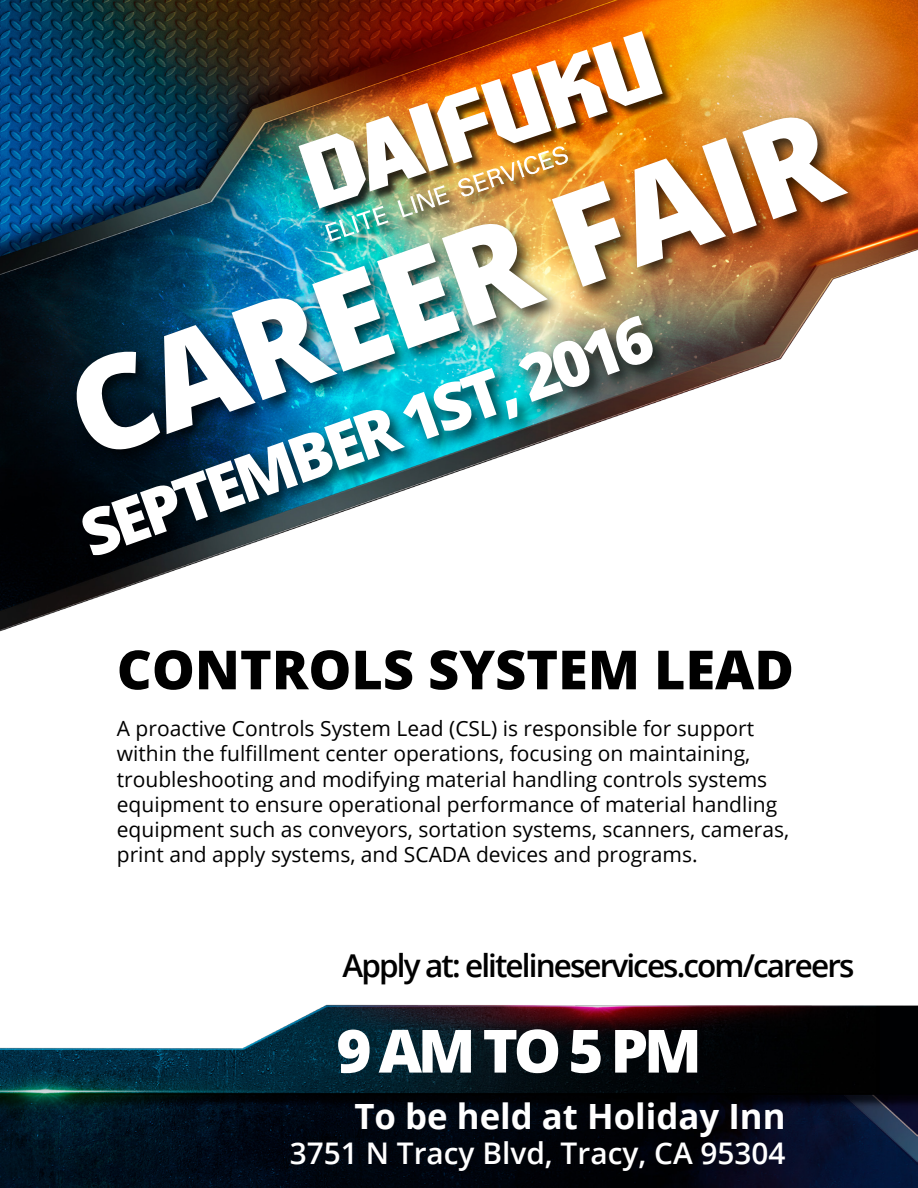
<style>
.page{position:relative;width:918px;height:1188px;background:#fff}
.page>*{position:absolute;margin:0;border:0;box-sizing:border-box;transform-origin:0 0}
.t1{font:800 130.05px "Open Sans";color:#fff}
.t2{font:800 63.75px "Open Sans";color:#fff}
.t3{font:800 59.7px "Open Sans";color:#fff}
.t4{font:800 54px "Open Sans";color:#000}
.t5{font:700 34.8px "Open Sans";color:#fff}
.t6{font:600 31.5px "Open Sans";letter-spacing:-.06em;color:#000}
.t7{font:600 29.85px "Open Sans";color:#fff}
.t8{font:21px/25.2px "Open Sans";color:#000}
</style>
<div class="page">
<img style="left:0;top:0;width:918px;height:1188px">
<div style="left:71px;top:112px;width:794px;height:462px;background:#000;opacity:.75"></div>
<div style="left:300px;top:32px;width:374px;height:221px;background:#000;opacity:.75"></div>
<img style="left:299px;top:31px;width:364px;height:211px">
<p class="t1" style="left:41px;top:320px;width:805px;rotate:-19deg">CAREER FAIR</p>
<p class="t2" style="left:67px;top:488px;width:603px;rotate:-19deg">SEPTEMBER 1ST, 2016</p>
<p class="t4" style="left:117px;top:629px;width:679px">CONTROLS SYSTEM LEAD</p>
<p class="t8" style="left:117px;top:715px;width:674px">A proactive Controls System Lead (CSL) is responsible for support within the fulfillment center operations, focusing on maintaining, troubleshooting and modifying material handling controls systems equipment to ensure operational performance of material handling equipment such as conveyors, sortation systems, scanners, cameras, print and apply systems, and SCADA devices and programs.</p>
<p class="t6" style="left:343px;top:944px;width:513px">Apply at: elitelineservices.com/careers</p>
<p class="t3" style="left:337px;top:1005px;width:367px">9 AM TO 5 PM</p>
<p class="t5" style="left:354px;top:1091px;width:433px">To be held at Holiday Inn</p>
<p class="t7" style="left:290px;top:1133px;width:497px">3751 N Tracy Blvd, Tracy, CA 95304</p>
</div>
